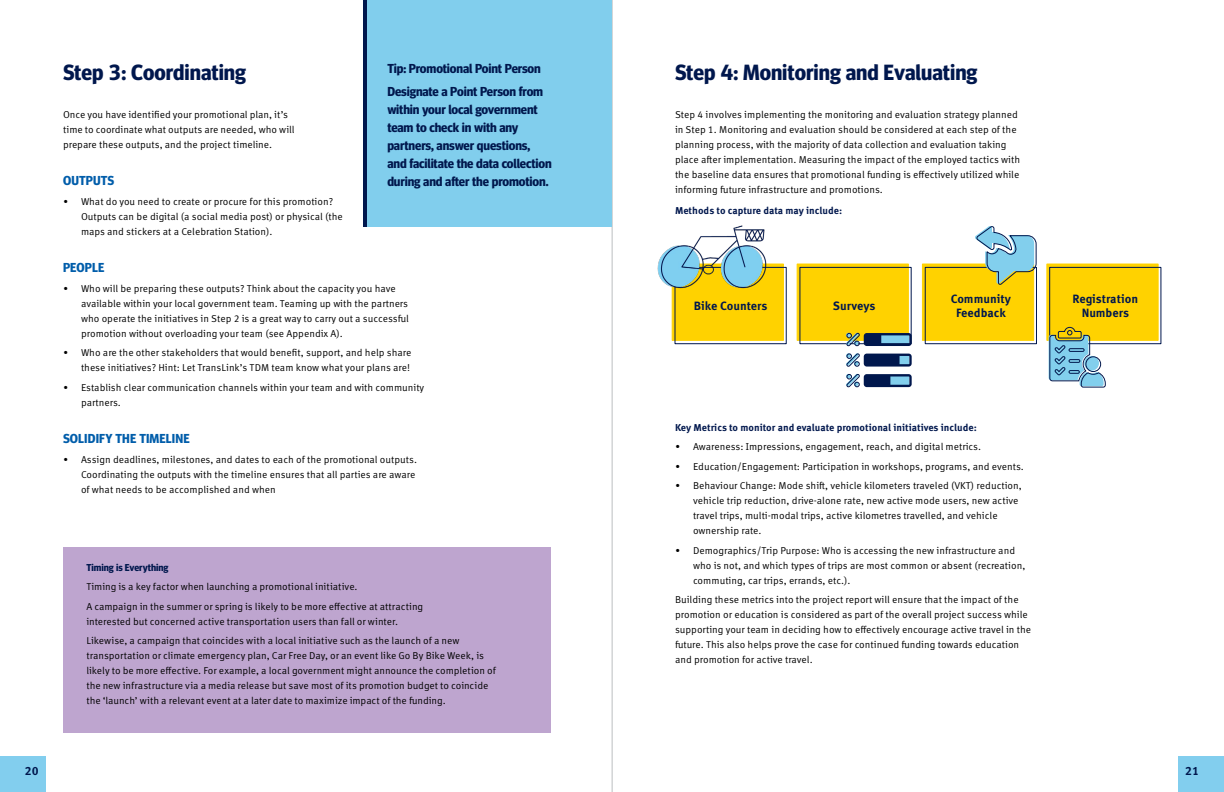
<style>
.page{position:relative;width:1224px;height:792px;background:#fff}
.page>*{position:absolute;margin:0;border:0;box-sizing:border-box;transform-origin:0 0}
.HEADING_H1{font:700 22px "Meta Headline Pro";color:#00174d}
.PULL_QUOTE{font:700 13px/18px "Meta Headline Pro";letter-spacing:-.01em;color:#00174d}
.SUBHEAD_H3_copy{font:700 13px "Meta Headline Pro";letter-spacing:.01em;color:#005daa}
.SUBHEAD_4{font:700 12px/14.4px "Meta Correspondence Pro";color:#00174d;text-align:center}
.BULLETS{font:10px/15px "Meta Correspondence Pro";color:#000}
.BODY{font:10px/15px "Meta Correspondence Pro";letter-spacing:-.005em;color:#000}
.SUBHEAD_4-2{font:700 10px "Meta Correspondence Pro";color:#00174d}
.SUBHEAD_4-3{font:700 10px "Meta Headline Pro";color:#00174d}
</style>
<div class="page">
<div style="left:0;top:756px;width:46px;height:36px;background:#82ceee"></div>
<div style="left:1178px;top:756px;width:46px;height:36px;background:#82ceee"></div>
<hr style="left:612px;top:0;width:1px;height:792px;background:#bcbec0">
<div style="left:63px;top:547px;width:487px;height:186px;background:#bea5cf"></div>
<div style="left:367px;top:0;width:245px;height:226px;background:#81ceed"></div>
<hr style="left:363px;top:0;width:4px;height:226px;background:#00174d">
<div style="left:672px;top:264px;width:112px;height:77px;background:#ffd200;border:1px solid #ffd200"></div>
<div style="left:797px;top:264px;width:112px;height:77px;background:#ffd200;border:1px solid #ffd200"></div>
<div style="left:922px;top:264px;width:112px;height:77px;background:#ffd200;border:1px solid #ffd200"></div>
<div style="left:1046px;top:264px;width:113px;height:77px;background:#ffd200;border:1px solid #ffd200"></div>
<div style="left:674px;top:267px;width:113px;height:77px;border:1px solid #00174d"></div>
<div style="left:799px;top:267px;width:113px;height:77px;border:1px solid #00174d"></div>
<div style="left:925px;top:267px;width:112px;height:77px;border:1px solid #00174d"></div>
<div style="left:1049px;top:267px;width:112px;height:77px;border:1px solid #00174d"></div>
<svg style="left:1049px;top:326px;width:57px;height:62px"></svg>
<div style="left:1085px;top:356px;width:16px;height:16px;border:1px solid #00174d;border-radius:50%"></div>
<svg style="left:975px;top:226px;width:62px;height:59px"></svg>
<img style="left:657px;top:225px;width:124px;height:73px">
<svg style="left:846px;top:332px;width:66px;height:15px"></svg>
<svg style="left:846px;top:353px;width:66px;height:35px"></svg>
<p class="PULL_QUOTE" style="left:387px;top:59px;width:155px">Tip: Promotional Point Person</p>
<p class="PULL_QUOTE" style="left:387px;top:81px;width:166px">Designate a Point Person from within your local government team to check in with any partners, answer questions, and facilitate the data collection during and after the promotion.</p>
<p class="HEADING_H1" style="left:63px;top:55px;width:184px">Step 3: Coordinating</p>
<p class="BODY" style="left:63px;top:106px;width:233px">Once you have identified your promotional plan, it’s time to coordinate what outputs are needed, who will prepare these outputs, and the project timeline.</p>
<h3 class="SUBHEAD_H3_copy" style="left:63px;top:171px;width:53px">OUTPUTS</h3>
<p class="BULLETS" style="left:81px;top:193px;width:263px;text-indent:-18px">• What do you need to create or procure for this promotion?<br>Outputs can be digital (a social media post) or physical (the maps and stickers at a Celebration Station).</p>
<h3 class="SUBHEAD_H3_copy" style="left:63px;top:258px;width:43px">PEOPLE</h3>
<p class="BULLETS" style="left:81px;top:280px;width:330px;text-indent:-18px">• Who will be preparing these outputs? Think about the capacity you have available within your local government team. Teaming up with the partners who operate the initiatives in Step 2 is a great way to carry out a successful promotion without overloading your team (see Appendix A).</p>
<p class="BULLETS" style="left:63px;top:345px;width:350px;text-align:right">• Who are the other stakeholders that would benefit, support, and help share these initiatives? Hint: Let TransLink’s TDM team know what your plans are!</p>
<p class="BULLETS" style="left:81px;top:379px;width:345px;text-indent:-18px">• Establish clear communication channels within your team and with community partners.</p>
<h3 class="SUBHEAD_H3_copy" style="left:63px;top:429px;width:128px">SOLIDIFY THE TIMELINE</h3>
<p class="BULLETS" style="left:81px;top:451px;width:338px;text-indent:-18px">• Assign deadlines, milestones, and dates to each of the promotional outputs.<br>Coordinating the outputs with the timeline ensures that all parties are aware of what needs to be accomplished and when</p>
<p class="SUBHEAD_4-3" style="left:86px;top:560px;width:84px">Timing is Everything</p>
<p class="BODY" style="left:86px;top:579px;width:273px">Timing is a key factor when launching a promotional initiative.</p>
<p class="BODY" style="left:86px;top:598px;width:338px">A campaign in the summer or spring is likely to be more effective at attracting interested but concerned active transportation users than fall or winter.</p>
<p class="BODY" style="left:86px;top:633px;width:411px">Likewise, a campaign that coincides with a local initiative such as the launch of a new transportation or climate emergency plan, Car Free Day, or an event like Go By Bike Week, is likely to be more effective. For example, a local government might announce the completion of the new infrastructure via a media release but save most of its promotion budget to coincide the ‘launch’ with a relevant event at a later date to maximize impact of the funding.</p>
<p class="HEADING_H1" style="left:675px;top:55px;width:304px">Step 4: Monitoring and Evaluating</p>
<p class="BULLETS" style="left:675px;top:106px;width:347px">Step 4 involves implementing the monitoring and evaluation strategy planned in Step 1. Monitoring and evaluation should be considered at each step of the planning process, with the majority of data collection and evaluation taking place after implementation. Measuring the impact of the employed tactics with the baseline data ensures that promotional funding is effectively utilized while informing future infrastructure and promotions.</p>
<p class="SUBHEAD_4-2" style="left:675px;top:203px;width:169px">Methods to capture data may include:</p>
<p class="SUBHEAD_4" style="left:694px;top:298px;width:75px">Bike Counters</p>
<p class="SUBHEAD_4" style="left:833px;top:298px;width:44px">Surveys</p>
<p class="SUBHEAD_4" style="left:951px;top:291px;width:62px">Community<br>Feedback</p>
<p class="SUBHEAD_4" style="left:1072px;top:291px;width:67px">Registration<br>Numbers</p>
<p class="SUBHEAD_4-2" style="left:675px;top:420px;width:303px">Key Metrics to monitor and evaluate promotional initiatives include:</p>
<p class="BULLETS" style="left:675px;top:439px;width:308px">• Awareness: Impressions, engagement, reach, and digital metrics.</p>
<p class="BULLETS" style="left:675px;top:458px;width:350px">• Education/Engagement: Participation in workshops, programs, and events.</p>
<p class="BULLETS" style="left:693px;top:478px;width:330px;text-indent:-18px">• Behaviour Change: Mode shift, vehicle kilometers traveled (VKT) reduction, vehicle trip reduction, drive-alone rate, new active mode users, new active travel trips, multi-modal trips, active kilometres travelled, and vehicle ownership rate.</p>
<p class="BULLETS" style="left:693px;top:542px;width:334px;text-indent:-18px">• Demographics/Trip Purpose: Who is accessing the new infrastructure and who is not, and which types of trips are most common or absent (recreation, commuting, car trips, errands, etc.).</p>
<p class="BULLETS" style="left:675px;top:592px;width:358px">Building these metrics into the project report will ensure that the impact of the promotion or education is considered as part of the overall project success while supporting your team in deciding how to effectively encourage active travel in the future. This also helps prove the case for continued funding towards education and promotion for active travel.</p>
<p class="SUBHEAD_4" style="left:25px;top:763px;width:15px">20</p>
<p class="SUBHEAD_4" style="left:1185px;top:763px;width:15px">21</p>
</div>
